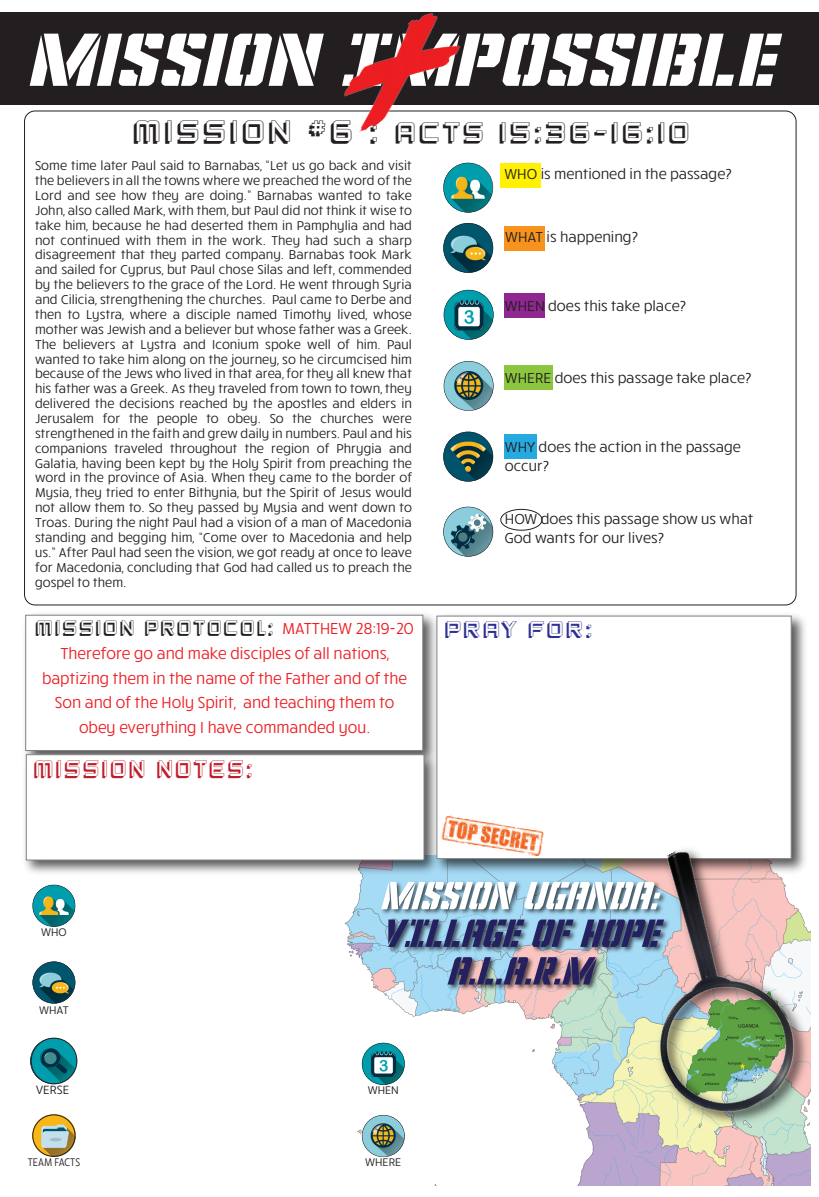
<style>
.page{position:relative;width:819px;height:1197px;background:#fff}
.page>*{position:absolute;margin:0;border:0;box-sizing:border-box;transform-origin:0 0}
.t1{font:italic 83.83px "Covert Ops Expanded";color:#fff;scale:.9 1}
.t2{font:italic condensed 43.93px/37.6px "Covert Ops";color:#252161;text-align:center;scale:1.15 1}
.t3{font:italic condensed 43.93px "Covert Ops";color:#fff;scale:1.15 1}
.t4{font:27.12px "SF Fedora Titles Shadow";color:#231f20}
.t5{font:22.93px "SF Fedora Titles Shadow";color:#be1d2c;scale:.9 1}
.t6{font:21.7px "SF Fedora Titles Shadow";color:#2e3092}
.t7{font:19.95px "SF Fedora Titles Shadow";color:#231f20;scale:.92 1}
.t8{font:16.28px/24.4px "Ruck Sack";color:#ee1d23;text-align:center}
.t9{font:14.7px/18.7px "Ruck Sack";color:#231f20}
.t10{font:13.12px/14.9px "Ruck Sack";letter-spacing:.005em;color:#231f20;text-align:justify}
.t11{font:12.25px "Ruck Sack";color:#231f20}
.t12{font:11.29px "Ruck Sack";color:#231f20}
.t13{font:11.29px "Ruck Sack";color:#231f20;scale:.88 1}
.s1{font-size:29.84px}
</style>
<div class="page">
<img style="left:344px;top:880px;width:466px;height:305px">
<div style="left:500px;top:163px;width:41px;height:25px;background:#fff101"></div>
<img style="left:445px;top:163px;width:48px;height:48px">
<div style="left:443px;top:163px;width:50px;height:50px;border:1px solid #231f20;border-radius:50%"></div>
<img style="left:443px;top:223px;width:50px;height:50px;border-radius:25px">
<div style="left:443px;top:223px;width:50px;height:50px;border:1px solid #231f20;border-radius:50%"></div>
<img style="left:444px;top:290px;width:50px;height:50px;border-radius:25px">
<div style="left:444px;top:290px;width:50px;height:50px;border:1px solid #231f20;border-radius:50%"></div>
<img style="left:444px;top:361px;width:48px;height:49px">
<div style="left:444px;top:361px;width:50px;height:50px;border:1px solid #231f20;border-radius:50%"></div>
<img style="left:443px;top:432px;width:50px;height:50px;border-radius:25px">
<div style="left:443px;top:432px;width:50px;height:50px;border:1px solid #231f20;border-radius:50%"></div>
<img style="left:443px;top:507px;width:50px;height:50px;border-radius:25px">
<div style="left:443px;top:507px;width:50px;height:50px;border:1px solid #231f20;border-radius:50%"></div>
<div style="left:505px;top:226px;width:40px;height:25px;background:#f7931d"></div>
<div style="left:504px;top:293px;width:40px;height:25px;background:#90268f"></div>
<div style="left:504px;top:365px;width:49px;height:25px;background:#8bc63e"></div>
<div style="left:504px;top:434px;width:33px;height:25px;background:#24aae1"></div>
<div style="left:500px;top:509px;width:42px;height:22px;border:1px solid #231f20;border-radius:50%"></div>
<div style="left:0;top:12px;width:819px;height:93px;background:#231f20"></div>
<img style="left:316px;top:13px;width:158px;height:119px">
<img style="left:25px;top:614px;width:404px;height:133px">
<div style="left:25px;top:615px;width:398px;height:136px;background:#fff;border:1px solid #808285"></div>
<img style="left:25px;top:747px;width:404px;height:133px">
<div style="left:26px;top:754px;width:398px;height:106px;background:#fff;border:1px solid #808285"></div>
<svg style="left:32px;top:885px;width:43px;height:42px"></svg>
<svg style="left:362px;top:1115px;width:43px;height:42px"></svg>
<svg style="left:32px;top:961px;width:43px;height:43px"></svg>
<img style="left:33px;top:1115px;width:42px;height:41px">
<div style="left:33px;top:1115px;width:42px;height:42px;border:1px solid #231f20;border-radius:50%"></div>
<img style="left:376px;top:870px;width:194px;height:167px">
<img style="left:429px;top:615px;width:376px;height:263px">
<div style="left:436px;top:616px;width:356px;height:243px;background:#fff;border:1px solid #808285"></div>
<svg style="left:362px;top:1043px;width:43px;height:42px"></svg>
<img style="left:570px;top:845px;width:241px;height:289px">
<img style="left:31px;top:1038px;width:46px;height:46px">
<div style="left:31px;top:1038px;width:46px;height:46px;border:1px solid #231f20;border-radius:50%"></div>
<img style="left:441px;top:815px;width:103px;height:42px">
<h1 class="t1" style="left:27px;top:16px;width:833px">MISSION IMPOSSIBLE</h1>
<h3 class="t4" style="left:132px;top:115px;width:562px"><span class="s1">MISSION #6 :</span> ACTS 15:36-16:10</h3>
<p class="t10" style="left:35px;top:157px;width:379px">Some time later Paul said to Barnabas, “Let us go back and visit the believers in all the towns where we preached the word of the Lord and see how they are doing.” Barnabas wanted to take John, also called Mark, with them, but Paul did not think it wise to take him, because he had deserted them in Pamphylia and had not continued with them in the work. They had such a sharp disagreement that they parted company. Barnabas took Mark and sailed for Cyprus, but Paul chose Silas and left, commended by the believers to the grace of the Lord. He went through Syria and Cilicia, strengthening the churches. Paul came to Derbe and then to Lystra, where a disciple named Timothy lived, whose mother was Jewish and a believer but whose father was a Greek.<br>The believers at Lystra and Iconium spoke well of him. Paul wanted to take him along on the journey, so he circumcised him because of the Jews who lived in that area, for they all knew that his father was a Greek. As they traveled from town to town, they delivered the decisions reached by the apostles and elders in Jerusalem for the people to obey. So the churches were strengthened in the faith and grew daily in numbers. Paul and his companions traveled throughout the region of Phrygia and Galatia, having been kept by the Holy Spirit from preaching the word in the province of Asia. When they came to the border of Mysia, they tried to enter Bithynia, but the Spirit of Jesus would not allow them to. So they passed by Mysia and went down to Troas. During the night Paul had a vision of a man of Macedonia standing and begging him, “Come over to Macedonia and help us.” After Paul had seen the vision, we got ready at once to leave for Macedonia, concluding that God had called us to preach the gospel to them.</p>
<h3 class="t7" style="left:35px;top:616px;width:263px">MISSION PROTOCOL:</h3>
<p class="t8" style="left:42px;top:641px;width:366px">Therefore go and make disciples of all nations, baptizing them in the name of the Father and of the Son and of the Holy Spirit, and teaching them to obey everything I have commanded you.</p>
<p class="t8" style="left:282px;top:616px;width:133px">MATTHEW 28:19-20</p>
<h3 class="t5" style="left:33px;top:755px;width:247px">MISSION NOTES:</h3>
<p class="t9" style="left:505px;top:163px;width:229px">WHO is mentioned in the passage?</p>
<p class="t9" style="left:505px;top:227px;width:134px">WHAT is happening?</p>
<p class="t9" style="left:505px;top:295px;width:183px">WHEN does this take place?</p>
<p class="t9" style="left:505px;top:367px;width:248px">WHERE does this passage take place?</p>
<p class="t9" style="left:505px;top:436px;width:238px">WHY does the action in the passage occur?</p>
<p class="t9" style="left:505px;top:509px;width:250px">HOW does this passage show us what<br>God wants for our lives?</p>
<h3 class="t6" style="left:444px;top:615px;width:151px">PRAY FOR:</h3>
<p class="t12" style="left:41px;top:925px;width:27px">WHO</p>
<p class="t12" style="left:39px;top:1002px;width:31px">WHAT</p>
<p class="t11" style="left:36px;top:1081px;width:35px">VERSE</p>
<p class="t13" style="left:28px;top:1154px;width:61px">TEAM FACTS</p>
<h2 class="t3" style="left:380px;top:873px;width:243px">MISSION UGANDA:</h2>
<h2 class="t2" style="left:379px;top:913px;width:244px">VILLAGE OF HOPE<br>A.L.A.R.M</h2>
<p class="t12" style="left:368px;top:1083px;width:33px">WHEN</p>
<p class="t12" style="left:365px;top:1154px;width:38px">WHERE</p>
</div>
